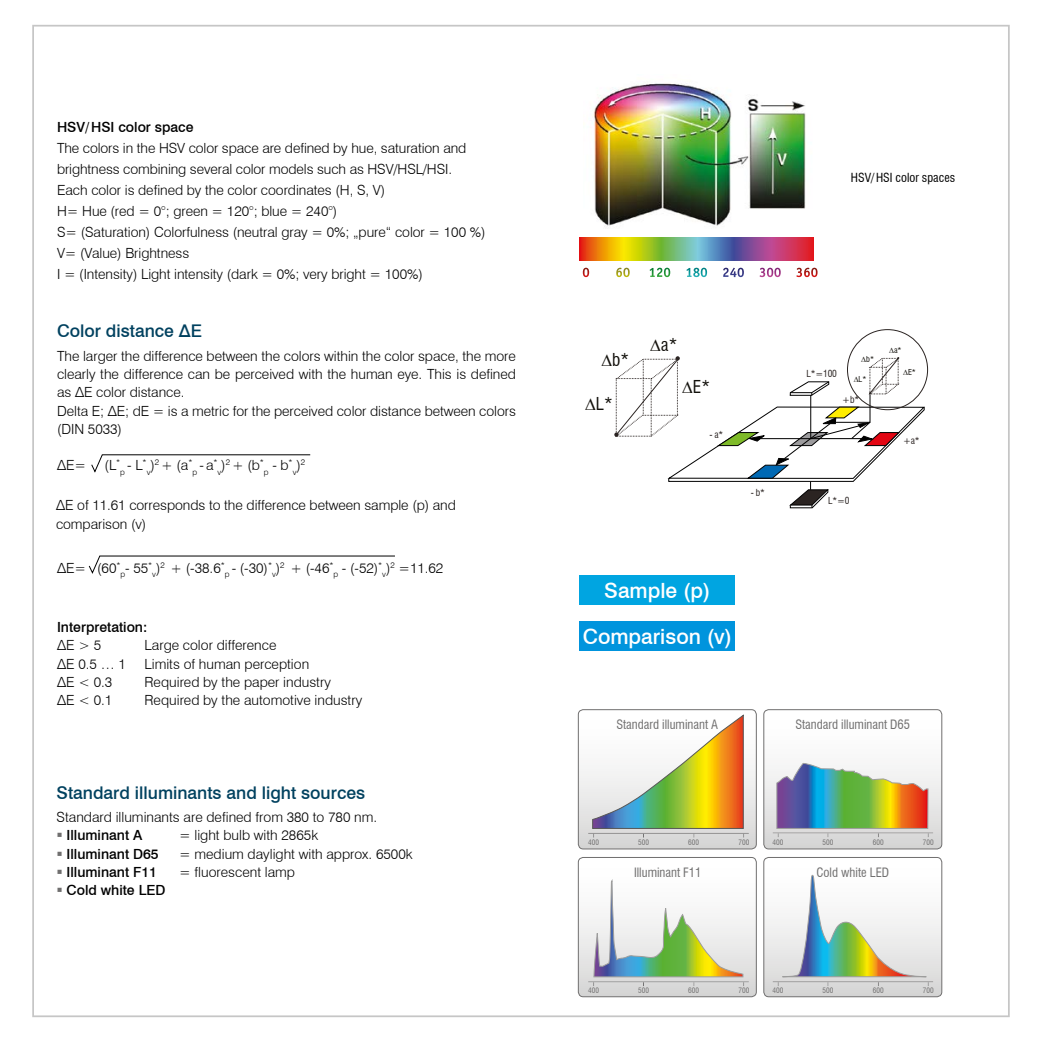
<style>
.page{position:relative;width:1042px;height:1042px;background:#fff}
.page>*{position:absolute;margin:0;border:0;box-sizing:border-box;transform-origin:0 0}
.t1{font:500 21px/46px "Swiss 721 BT";color:#fff;text-align:center}
.t2{font:500 17.5px "Swiss 721 BT";color:#00415f}
.t3{font:condensed 17.32px "Swiss 721 BT";color:#12100b}
.t4{font:300 14px/21px "Swiss 721 BT";letter-spacing:-.005em;color:#000}
.t5{font:500 14px "Swiss 721 BT";color:#000}
.t6{font:condensed 12.6px "Swiss 721 BT";color:#706f6f}
.t7{font:condensed 12.25px "Swiss 721 BT";color:#000}
.t8{font:condensed 9.45px "Swiss 721 BT";color:#2b2422}
.t9{font:300 8.22px "Swiss 721 BT";color:#000}
.t10{font:condensed 8.05px "Swiss 721 BT";color:#12100b}
.t11{font:condensed 7.35px "Swiss 721 BT";color:#706f6f}
.s1{font-size:14px}
.s2{color:#706f6f}
</style>
<div class="page">
<div style="left:579px;top:575px;width:156px;height:29px;background:#00a5e1"></div>
<div style="left:579px;top:621px;width:156px;height:29px;background:#0094dd"></div>
<img style="left:592px;top:83px;width:214px;height:144px">
<svg style="left:579px;top:237px;width:234px;height:23px;background:#a5835f"></svg>
<svg style="left:583px;top:268px;width:6px;height:9px"></svg>
<svg style="left:796px;top:268px;width:21px;height:9px"></svg>
<svg style="left:759px;top:268px;width:22px;height:9px"></svg>
<svg style="left:723px;top:268px;width:21px;height:9px"></svg>
<svg style="left:686px;top:268px;width:21px;height:9px"></svg>
<svg style="left:649px;top:268px;width:21px;height:9px"></svg>
<svg style="left:616px;top:268px;width:14px;height:9px"></svg>
<svg style="left:614px;top:356px;width:311px;height:152px"></svg>
<svg style="left:91px;top:454px;width:220px;height:19px"></svg>
<svg style="left:88px;top:555px;width:307px;height:19px"></svg>
<svg style="left:578px;top:857px;width:178px;height:140px"></svg>
<svg style="left:764px;top:857px;width:178px;height:140px"></svg>
<svg style="left:764px;top:709px;width:178px;height:140px"></svg>
<svg style="left:578px;top:709px;width:178px;height:140px"></svg>
<p class="t5" style="left:57px;top:118px;width:138px">HSV/ HSI color space</p>
<p class="t4" style="left:57px;top:137px;width:430px">The colors in the HSV color space are defined by hue, saturation and brightness combining several color models such as HSV/HSL/HSI.<br>Each color is defined by the color coordinates (H, S, V)<br>H= Hue (red = 0°; green = 120°; blue = 240°)<br>S= (Saturation) Colorfulness (neutral gray = 0%; „pure“ color = 100 %)<br>V= (Value) Brightness<br>I = (Intensity) Light intensity (dark = 0%; very bright = 100%)</p>
<p class="t2" style="left:57px;top:320px;width:146px">Color distance ∆E</p>
<p class="t4" style="left:57px;top:346px;width:460px;line-height:18.4px">The larger the difference between the colors within the color space, the more clearly the difference can be perceived with the human eye. This is defined as ∆E color distance.<br>Delta E; ∆E; dE = is a metric for the perceived color distance between colors (DIN 5033)</p>
<p class="t4" style="left:57px;top:454px;width:31px">∆E=</p>
<p class="t4" style="left:105px;top:454px;width:17px">(L<sup>*</sup></p>
<p class="t9" style="left:120px;top:462px;width:28px">p <span class="s1">- L</span>*</p>
<p class="t4" style="left:147px;top:454px;width:47px"><sub>v</sub>)<sup>2</sup> + (a<sup>*</sup></p>
<p class="t9" style="left:192px;top:462px;width:27px">p <span class="s1">-a</span>*</p>
<p class="t4" style="left:218px;top:454px;width:48px"><sub>v</sub>)<sup>2</sup> + (b<sup>*</sup></p>
<p class="t9" style="left:264px;top:462px;width:43px">p <span class="s1">- b</span>*v<span class="s1">)</span>2</p>
<p class="t4" style="left:56px;top:496px;width:401px;line-height:18.4px">∆E of 11.61 corresponds to the difference between sample (p) and comparison (v)</p>
<p class="t4" style="left:57px;top:557px;width:388px">∆E= (60<sup>*</sup><sub>p</sub>- 55<sup>*</sup><sub>v</sub>)<sup>2</sup> + (-38.6<sup>*</sup><sub>p</sub> - (-30)<sup>*</sup><sub>v</sub>)<sup>2</sup> + (-46<sup>*</sup><sub>p</sub> - (-52)<sup>*</sup><sub>v</sub>)<sup>2</sup> =11.62</p>
<p class="t5" style="left:57px;top:618px;width:92px">Interpretation:</p>
<p class="t4" style="left:57px;top:634px;width:46px">∆E &gt; 5</p>
<p class="t4" style="left:145px;top:634px;width:133px">Large color difference</p>
<p class="t4" style="left:57px;top:653px;width:70px">∆E 0.5 … 1</p>
<p class="t4" style="left:145px;top:653px;width:166px">Limits of human perception</p>
<p class="t4" style="left:57px;top:671px;width:57px">∆E &lt; 0.3</p>
<p class="t4" style="left:145px;top:671px;width:188px">Required by the paper industry</p>
<p class="t4" style="left:57px;top:689px;width:57px">∆E &lt; 0.1</p>
<p class="t4" style="left:145px;top:689px;width:219px">Required by the automotive industry</p>
<p class="t2" style="left:57px;top:782px;width:310px">Standard illuminants and light sources</p>
<p class="t4" style="left:57px;top:806px;width:322px">Standard illuminants are defined from 380 to 780 nm.</p>
<p class="t5" style="left:57px;top:827px;width:87px"><span class="s2">▪</span> Illuminant A</p>
<p class="t4" style="left:179px;top:824px;width:140px">= light bulb with 2865k</p>
<p class="t5" style="left:57px;top:845px;width:104px"><span class="s2">▪</span> Illuminant D65</p>
<p class="t4" style="left:179px;top:843px;width:235px">= medium daylight with approx. 6500k</p>
<p class="t5" style="left:57px;top:863px;width:102px"><span class="s2">▪</span> Illuminant F11</p>
<p class="t4" style="left:179px;top:861px;width:117px">= fluorescent lamp</p>
<p class="t5" style="left:57px;top:882px;width:110px"><span class="s2">▪</span> Cold white LED</p>
<p class="t7" style="left:851px;top:170px;width:106px">HSV/ HSI color spaces</p>
<p class="t3" style="left:601px;top:349px;width:29px">∆b*</p>
<p class="t3" style="left:585px;top:393px;width:29px">∆L*</p>
<p class="t3" style="left:650px;top:334px;width:29px">∆a*</p>
<p class="t3" style="left:682px;top:376px;width:29px">∆E*</p>
<p class="t8" style="left:709px;top:429px;width:15px">- a*</p>
<p class="t8" style="left:751px;top:486px;width:16px">- b*</p>
<h1 class="t1" style="left:583px;top:567px;width:151px">Sample (p)<br>Comparison (v)</h1>
<p class="t6" style="left:616px;top:717px;width:103px">Standard illuminant A</p>
<p class="t8" style="left:806px;top:368px;width:32px">L*=100</p>
<p class="t10" style="left:861px;top:354px;width:14px">∆b*</p>
<p class="t10" style="left:854px;top:374px;width:14px">∆L*</p>
<p class="t8" style="left:842px;top:394px;width:18px">+b*</p>
<p class="t10" style="left:889px;top:345px;width:14px">∆a*</p>
<p class="t10" style="left:903px;top:367px;width:14px">∆E*</p>
<p class="t8" style="left:903px;top:435px;width:18px">+a*</p>
<p class="t8" style="left:828px;top:494px;width:23px">L*=0</p>
<p class="t6" style="left:795px;top:717px;width:116px">Standard illuminant D65</p>
<p class="t11" style="left:588px;top:838px;width:12px">400</p>
<p class="t11" style="left:638px;top:838px;width:12px">500</p>
<p class="t11" style="left:688px;top:838px;width:12px">600</p>
<p class="t11" style="left:738px;top:838px;width:12px">700</p>
<p class="t6" style="left:634px;top:865px;width:69px">Illuminant F11</p>
<p class="t11" style="left:772px;top:837px;width:12px">400</p>
<p class="t11" style="left:822px;top:837px;width:12px">500</p>
<p class="t11" style="left:873px;top:837px;width:12px">600</p>
<p class="t11" style="left:923px;top:837px;width:12px">700</p>
<p class="t6" style="left:816px;top:865px;width:74px">Cold white LED</p>
<p class="t11" style="left:588px;top:986px;width:12px">400</p>
<p class="t11" style="left:638px;top:986px;width:12px">500</p>
<p class="t11" style="left:688px;top:986px;width:12px">600</p>
<p class="t11" style="left:738px;top:986px;width:12px">700</p>
<p class="t11" style="left:772px;top:986px;width:12px">400</p>
<p class="t11" style="left:822px;top:986px;width:12px">500</p>
<p class="t11" style="left:873px;top:986px;width:12px">600</p>
<p class="t11" style="left:923px;top:986px;width:12px">700</p>
</div>
